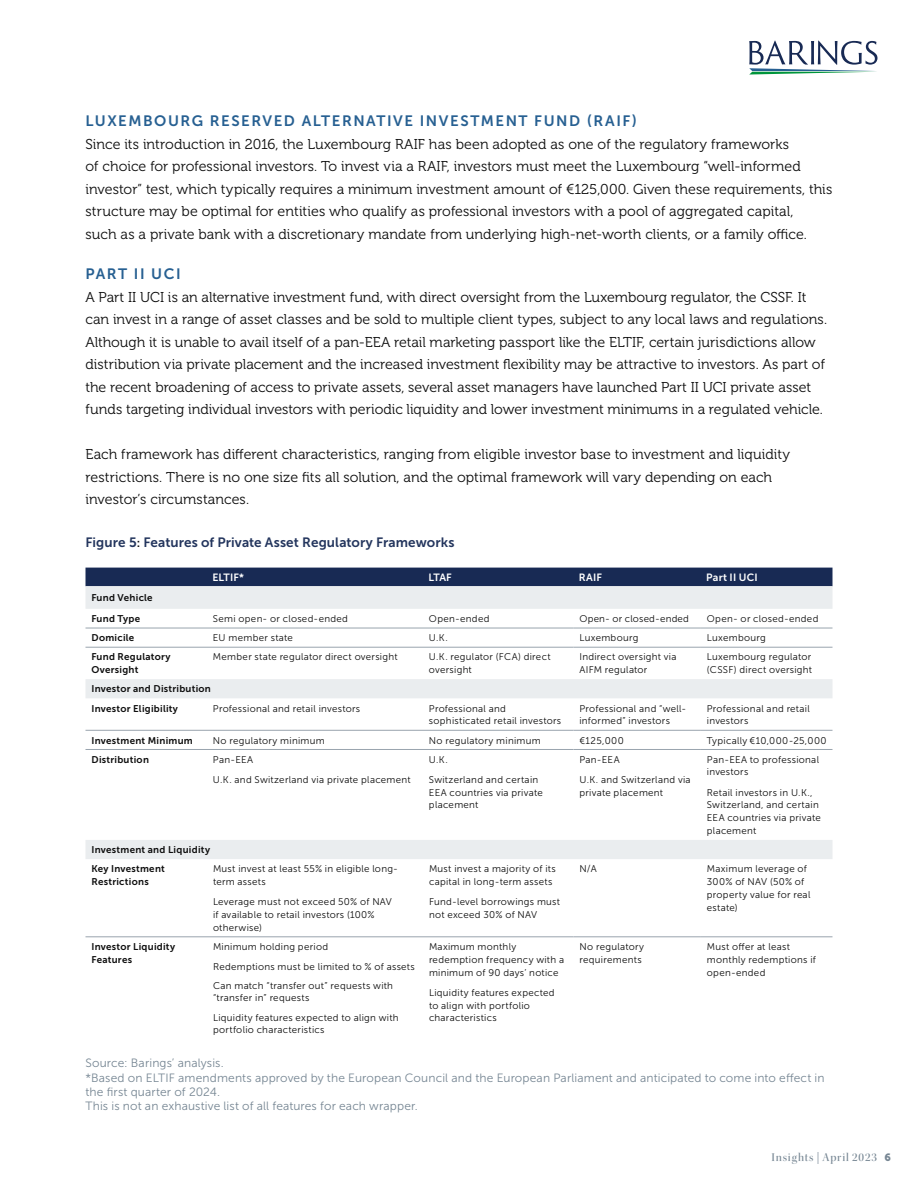
<style>
.page{position:relative;width:918px;height:1188px;background:#fff}
.page>*{position:absolute;margin:0;border:0;box-sizing:border-box;transform-origin:0 0}
.t1{font:15px "Museo Sans 700";letter-spacing:.1em;color:#276092}
.t2{font:14.25px/22.5px "Museo 300";color:#0d0d0d}
.t3{font:13.5px "Museo Sans 700";letter-spacing:.005em;color:#23355d}
.t4{font:12px/14.4px "Museo Sans 300";letter-spacing:.01em;color:#768693}
.t5{font:12px "Kepler Std Medium Disp";letter-spacing:.07em;color:#768693}
.t6{font:10.5px "Museo Sans 700";letter-spacing:.015em;color:#fff}
.t7{font:9.75px/12.8px "Museo Sans 300";letter-spacing:.03em;color:#0d0d0d}
.t8{font:9.75px/12.8px "Museo Sans 700";letter-spacing:.03em;color:#0d0d0d}
.s1{font-size:12px;color:#0d0d0d}
.s2{font-family:"Museo Sans 900";font-size:10.5px}
</style>
<div class="page">
<svg style="left:749px;top:40px;width:129px;height:35px"></svg>
<div style="left:86px;top:568px;width:746px;height:18px;background:#182a54"></div>
<svg style="left:86px;top:586px;width:746px;height:273px"></svg>
<hr style="left:86px;top:628px;width:121px;height:1px;background:#99a4ae">
<hr style="left:207px;top:628px;width:216px;height:1px;background:#99a4ae">
<hr style="left:423px;top:628px;width:150px;height:1px;background:#99a4ae">
<hr style="left:573px;top:628px;width:128px;height:1px;background:#99a4ae">
<hr style="left:701px;top:628px;width:131px;height:1px;background:#99a4ae">
<hr style="left:86px;top:647px;width:121px;height:1px;background:#99a4ae">
<hr style="left:207px;top:647px;width:216px;height:1px;background:#99a4ae">
<hr style="left:423px;top:647px;width:150px;height:1px;background:#99a4ae">
<hr style="left:573px;top:647px;width:128px;height:1px;background:#99a4ae">
<hr style="left:701px;top:647px;width:131px;height:1px;background:#99a4ae">
<hr style="left:86px;top:730px;width:121px;height:1px;background:#99a4ae">
<hr style="left:207px;top:730px;width:216px;height:1px;background:#99a4ae">
<hr style="left:423px;top:730px;width:150px;height:1px;background:#99a4ae">
<hr style="left:573px;top:730px;width:128px;height:1px;background:#99a4ae">
<hr style="left:701px;top:730px;width:131px;height:1px;background:#99a4ae">
<hr style="left:86px;top:749px;width:121px;height:1px;background:#99a4ae">
<hr style="left:207px;top:749px;width:216px;height:1px;background:#99a4ae">
<hr style="left:423px;top:749px;width:150px;height:1px;background:#99a4ae">
<hr style="left:573px;top:749px;width:128px;height:1px;background:#99a4ae">
<hr style="left:701px;top:749px;width:131px;height:1px;background:#99a4ae">
<hr style="left:86px;top:937px;width:121px;height:1px;background:#99a4ae">
<hr style="left:207px;top:937px;width:216px;height:1px;background:#99a4ae">
<hr style="left:423px;top:937px;width:150px;height:1px;background:#99a4ae">
<hr style="left:573px;top:937px;width:128px;height:1px;background:#99a4ae">
<hr style="left:701px;top:937px;width:131px;height:1px;background:#99a4ae">
<h1 class="t1" style="left:86px;top:112px;width:553px">LUXEMBOURG RESERVED ALTERNATIVE INVESTMENT FUND (RAIF)</h1>
<p class="t2" style="left:86px;top:133px;width:748px">Since its introduction in 2016, the Luxembourg RAIF has been adopted as one of the regulatory frameworks<br>of choice for professional investors. To invest via a RAIF, investors must meet the Luxembourg “well-informed investor” test, which typically requires a minimum investment amount of €125,000. Given these requirements, this structure may be optimal for entities who qualify as professional investors with a pool of aggregated capital,<br>such as a private bank with a discretionary mandate from underlying high-net-worth clients, or a family office.</p>
<h1 class="t1" style="left:86px;top:265px;width:97px">PART II UCI</h1>
<p class="t2" style="left:86px;top:286px;width:743px">A Part II UCI is an alternative investment fund, with direct oversight from the Luxembourg regulator, the CSSF. It can invest in a range of asset classes and be sold to multiple client types, subject to any local laws and regulations.<br>Although it is unable to avail itself of a pan-EEA retail marketing passport like the ELTIF, certain jurisdictions allow distribution via private placement and the increased investment flexibility may be attractive to investors. As part of the recent broadening of access to private assets, several asset managers have launched Part II UCI private asset funds targeting individual investors with periodic liquidity and lower investment minimums in a regulated vehicle.</p>
<p class="t2" style="left:86px;top:443px;width:706px">Each framework has different characteristics, ranging from eligible investor base to investment and liquidity restrictions. There is no one size fits all solution, and the optimal framework will vary depending on each investor’s circumstances.</p>
<h3 class="t3" style="left:86px;top:535px;width:370px">Figure 5<span class="s1">:</span> Features of Private Asset Regulatory Frameworks</h3>
<p class="t8" style="left:91px;top:587px;width:63px;line-height:20.9px">Fund Vehicle<br>Fund Type</p>
<p class="t6" style="left:212px;top:571px;width:33px">ELTIF*</p>
<p class="t6" style="left:428px;top:571px;width:25px">LTAF</p>
<p class="t6" style="left:579px;top:571px;width:25px">RAIF</p>
<p class="t6" style="left:706px;top:571px;width:53px">Part II UCI</p>
<p class="t7" style="left:213px;top:612px;width:137px">Semi open- or closed-ended</p>
<p class="t7" style="left:429px;top:612px;width:62px">Open-ended</p>
<p class="t7" style="left:579px;top:612px;width:111px">Open- or closed-ended</p>
<p class="t7" style="left:707px;top:612px;width:113px">Open- or closed-ended</p>
<p class="t8" style="left:91px;top:632px;width:44px">Domicile</p>
<p class="t7" style="left:213px;top:632px;width:82px">EU member state</p>
<p class="t7" style="left:429px;top:632px;width:20px">U.K.</p>
<p class="t7" style="left:579px;top:632px;width:60px">Luxembourg</p>
<p class="t7" style="left:707px;top:632px;width:60px">Luxembourg</p>
<p class="t8" style="left:91px;top:651px;width:81px">Fund Regulatory<br>Oversight</p>
<p class="t7" style="left:213px;top:651px;width:186px">Member state regulator direct oversight</p>
<p class="t7" style="left:429px;top:651px;width:123px">U.K. regulator (FCA) direct oversight</p>
<p class="t7" style="left:579px;top:651px;width:99px">Indirect oversight via<br>AIFM regulator</p>
<p class="t7" style="left:707px;top:651px;width:107px">Luxembourg regulator (CSSF) direct oversight</p>
<p class="t8" style="left:91px;top:679px;width:121px;line-height:19.2px">Investor and Distribution<br>Investor Eligibility</p>
<p class="t7" style="left:213px;top:702px;width:149px">Professional and retail investors</p>
<p class="t7" style="left:429px;top:702px;width:134px">Professional and sophisticated retail investors</p>
<p class="t7" style="left:579px;top:702px;width:108px">Professional and “well&shy;informed” investors</p>
<p class="t7" style="left:707px;top:702px;width:104px">Professional and retail investors</p>
<p class="t8" style="left:91px;top:734px;width:103px">Investment Minimum</p>
<p class="t7" style="left:213px;top:734px;width:113px">No regulatory minimum</p>
<p class="t7" style="left:429px;top:734px;width:113px">No regulatory minimum</p>
<p class="t7" style="left:579px;top:734px;width:46px">€125,000</p>
<p class="t7" style="left:707px;top:734px;width:121px">Typically €10,000-25,000</p>
<p class="t8" style="left:91px;top:753px;width:59px">Distribution</p>
<p class="t7" style="left:213px;top:749px;width:199px;line-height:20.2px">Pan-EEA<br>U.K. and Switzerland via private placement</p>
<p class="t7" style="left:429px;top:749px;width:111px;line-height:20.2px">U.K.<br>Switzerland and certain</p>
<p class="t7" style="left:429px;top:786px;width:115px">EEA countries via private placement</p>
<p class="t7" style="left:707px;top:753px;width:114px">Pan-EEA to professional investors</p>
<p class="t7" style="left:707px;top:786px;width:115px">Retail investors in U.K.,<br>Switzerland, and certain<br>EEA countries via private placement</p>
<p class="t7" style="left:579px;top:749px;width:113px;line-height:20.2px">Pan-EEA<br>U.K. and Switzerland via</p>
<p class="t7" style="left:579px;top:786px;width:85px">private placement</p>
<p class="t8" style="left:91px;top:840px;width:120px;line-height:19.2px">Investment and Liquidity<br>Key Investment</p>
<p class="t8" style="left:91px;top:875px;width:59px">Restrictions</p>
<p class="t7" style="left:213px;top:863px;width:187px">Must invest at least 55% in eligible long&shy;term assets</p>
<p class="t7" style="left:213px;top:896px;width:181px">Leverage must not exceed 50% of NAV if available to retail investors (100% otherwise)</p>
<p class="t8" style="left:92px;top:940px;width:85px">Investor Liquidity<br>Features</p>
<p class="t7" style="left:213px;top:937px;width:203px;line-height:19.5px">Minimum holding period<br>Redemptions must be limited to % of assets<br>Can match “transfer out” requests with</p>
<p class="t7" style="left:213px;top:988px;width:187px;line-height:19.5px">“transfer in” requests<br>Liquidity features expected to align with</p>
<p class="t7" style="left:213px;top:1023px;width:113px">portfolio characteristics</p>
<p class="t7" style="left:429px;top:863px;width:128px">Must invest a majority of its capital in long-term assets</p>
<p class="t7" style="left:429px;top:896px;width:133px">Fund-level borrowings must not exceed 30% of NAV</p>
<p class="t7" style="left:429px;top:940px;width:137px">Maximum monthly redemption frequency with a minimum of 90 days’ notice</p>
<p class="t7" style="left:429px;top:986px;width:127px">Liquidity features expected to align with portfolio characteristics</p>
<p class="t7" style="left:579px;top:863px;width:19px">N/A</p>
<p class="t7" style="left:707px;top:863px;width:105px">Maximum leverage of<br>300% of NAV (50% of property value for real estate)</p>
<p class="t7" style="left:579px;top:940px;width:66px">No regulatory requirements</p>
<p class="t7" style="left:707px;top:940px;width:110px">Must offer at least monthly redemptions if open-ended</p>
<p class="t4" style="left:86px;top:1056px;width:741px">Source: Barings’ analysis.<br>*Based on ELTIF amendments approved by the European Council and the European Parliament and anticipated to come into effect in the first quarter of 2024.<br>This is not an exhaustive list of all features for each wrapper.</p>
<p class="t5" style="left:771px;top:1150px;width:121px">Insights | April 2023 <span class="s2">6</span></p>
</div>
